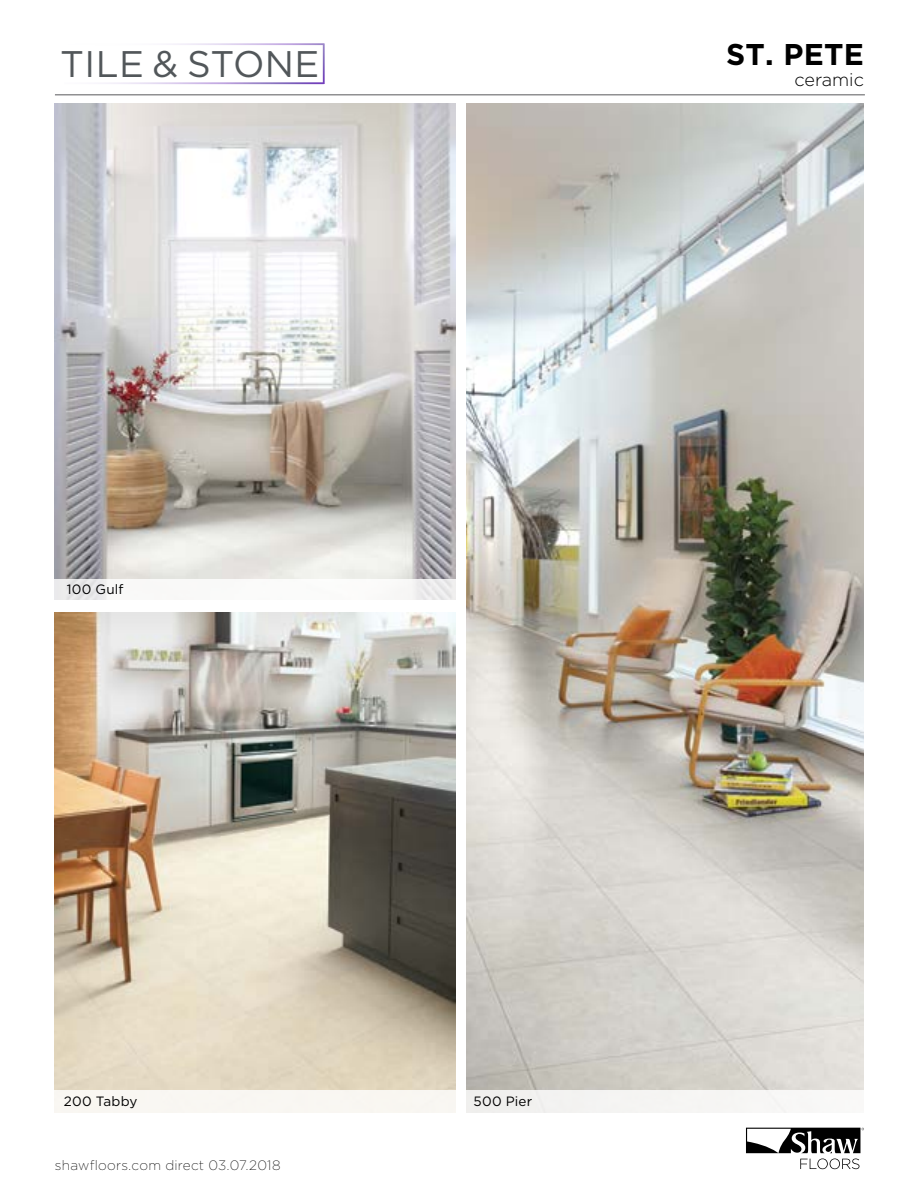
<style>
.page{position:relative;width:918px;height:1188px;background:#fff}
.page>*{position:absolute;margin:0;border:0;box-sizing:border-box;transform-origin:0 0}
.t1{font:37.05px "Gotham";letter-spacing:.01em;color:#52575a}
.t2{font:700 30px "Gotham";letter-spacing:.01em;color:#000}
.t3{font:300 18px "Gotham";color:#000}
.t4{font:200 13.65px "Gotham";letter-spacing:.02em;color:#000}
.t5{font:13.5px "Gotham";letter-spacing:.015em;color:#000}
</style>
<div class="page">
<svg style="left:100px;top:43px;width:225px;height:41px"></svg>
<img style="left:466px;top:104px;width:398px;height:986px">
<img style="left:55px;top:104px;width:400px;height:476px">
<img style="left:55px;top:613px;width:400px;height:477px">
<svg style="left:54px;top:580px;width:402px;height:20px"></svg>
<div style="left:43px;top:1090px;width:829px;height:24px;background:#f8f6f2"></div>
<svg style="left:746px;top:1128px;width:118px;height:41px"></svg>
<hr style="left:55px;top:95px;width:810px;height:1px;background:#58595b">
<h1 class="t1" style="left:60px;top:40px;width:261px">TILE &amp; STONE</h1>
<h2 class="t2" style="left:726px;top:34px;width:139px">ST. PETE</h2>
<h3 class="t3" style="left:795px;top:68px;width:71px">ceramic</h3>
<p class="t5" style="left:67px;top:581px;width:58px">100 Gulf</p>
<p class="t5" style="left:64px;top:1093px;width:75px">200 Tabby</p>
<p class="t5" style="left:474px;top:1093px;width:60px">500 Pier</p>
<p class="t4" style="left:55px;top:1157px;width:227px">shawfloors.com direct 03.07.2018</p>
</div>
